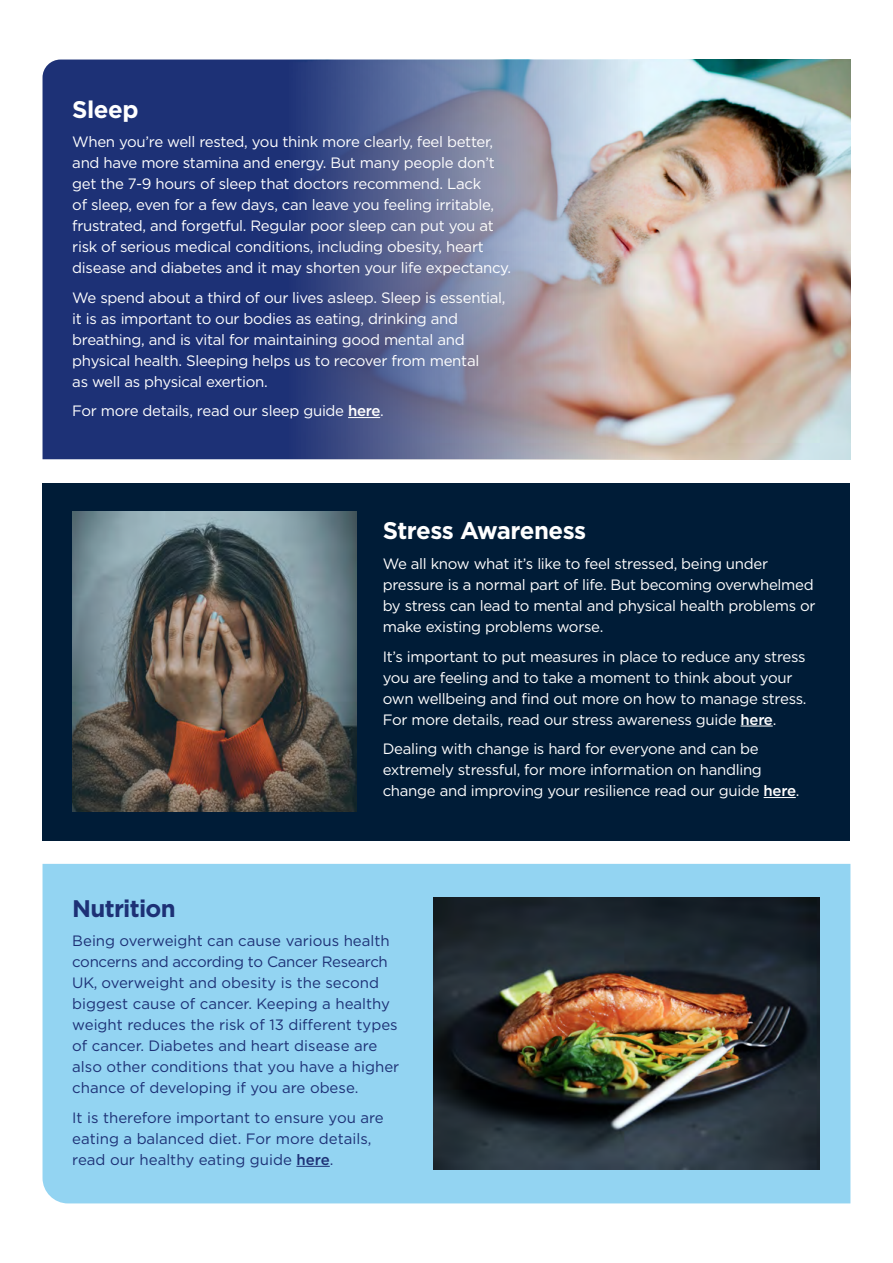
<style>
.page{position:relative;width:893px;height:1263px;background:#fff}
.page>*{position:absolute;margin:0;border:0;box-sizing:border-box;transform-origin:0 0}
.t1{font:700 24px "Gotham";letter-spacing:-.02em;color:#fff}
.t2{font:700 24px "Gotham";letter-spacing:-.03em;color:#1d3176}
.t3{font:15px/21px "Gotham";letter-spacing:-.02em;color:#fff}
.t4{font:15px/21px "Gotham";color:#1d3176}
.s1{font-weight:500}
</style>
<div class="page">
<div style="left:43px;top:60px;width:200px;height:399px;background:#1d3176"></div>
<div style="left:43px;top:864px;width:807px;height:339px;background:#93d4f2"></div>
<hr style="left:296px;top:1166px;width:34px;height:1px;background:#1d3176">
<div style="left:43px;top:483px;width:807px;height:357px;background:#001c37"></div>
<img style="left:72px;top:511px;width:284px;height:301px">
<hr style="left:741px;top:726px;width:32px;height:1px;background:#fff">
<hr style="left:764px;top:797px;width:32px;height:1px;background:#fff">
<img style="left:434px;top:897px;width:386px;height:273px">
<img style="left:243px;top:60px;width:607px;height:399px">
<hr style="left:348px;top:417px;width:32px;height:1px;background:#fff">
<p class="t1" style="left:72px;top:93px;width:68px">Sleep</p>
<p class="t3" style="left:72px;top:131px;width:440px">When you’re well rested, you think more clearly, feel better, and have more stamina and energy. But many people don’t get the 7-9 hours of sleep that doctors recommend. Lack<br>of sleep, even for a few days, can leave you feeling irritable, frustrated, and forgetful. Regular poor sleep can put you at risk of serious medical conditions, including obesity, heart disease and diabetes and it may shorten your life expectancy.</p>
<p class="t3" style="left:72px;top:286px;width:435px">We spend about a third of our lives asleep. Sleep is essential, it is as important to our bodies as eating, drinking and breathing, and is vital for maintaining good mental and physical health. Sleeping helps us to recover from mental<br>as well as physical exertion.</p>
<p class="t3" style="left:72px;top:400px;width:313px">For more details, read our sleep guide <span class="s1">here</span>.</p>
<p class="t1" style="left:383px;top:515px;width:205px">Stress Awareness</p>
<p class="t3" style="left:383px;top:553px;width:434px">We all know what it’s like to feel stressed, being under pressure is a normal part of life. But becoming overwhelmed by stress can lead to mental and physical health problems or make existing problems worse.</p>
<p class="t3" style="left:383px;top:645px;width:425px">It’s important to put measures in place to reduce any stress you are feeling and to take a moment to think about your own wellbeing and find out more on how to manage stress.<br>For more details, read our stress awareness guide <span class="s1">here</span>.</p>
<p class="t3" style="left:383px;top:738px;width:418px">Dealing with change is hard for everyone and can be extremely stressful, for more information on handling change and improving your resilience read our guide <span class="s1">here</span>.</p>
<p class="t2" style="left:72px;top:892px;width:105px">Nutrition</p>
<p class="t4" style="left:72px;top:930px;width:329px">Being overweight can cause various health concerns and according to Cancer Research UK, overweight and obesity is the second biggest cause of cancer. Keeping a healthy weight reduces the risk of 13 different types of cancer. Diabetes and heart disease are also other conditions that you have a higher chance of developing if you are obese.</p>
<p class="t4" style="left:72px;top:1107px;width:313px">It is therefore important to ensure you are eating a balanced diet. For more details, read our healthy eating guide <span class="s1">here</span>.</p>
</div>
